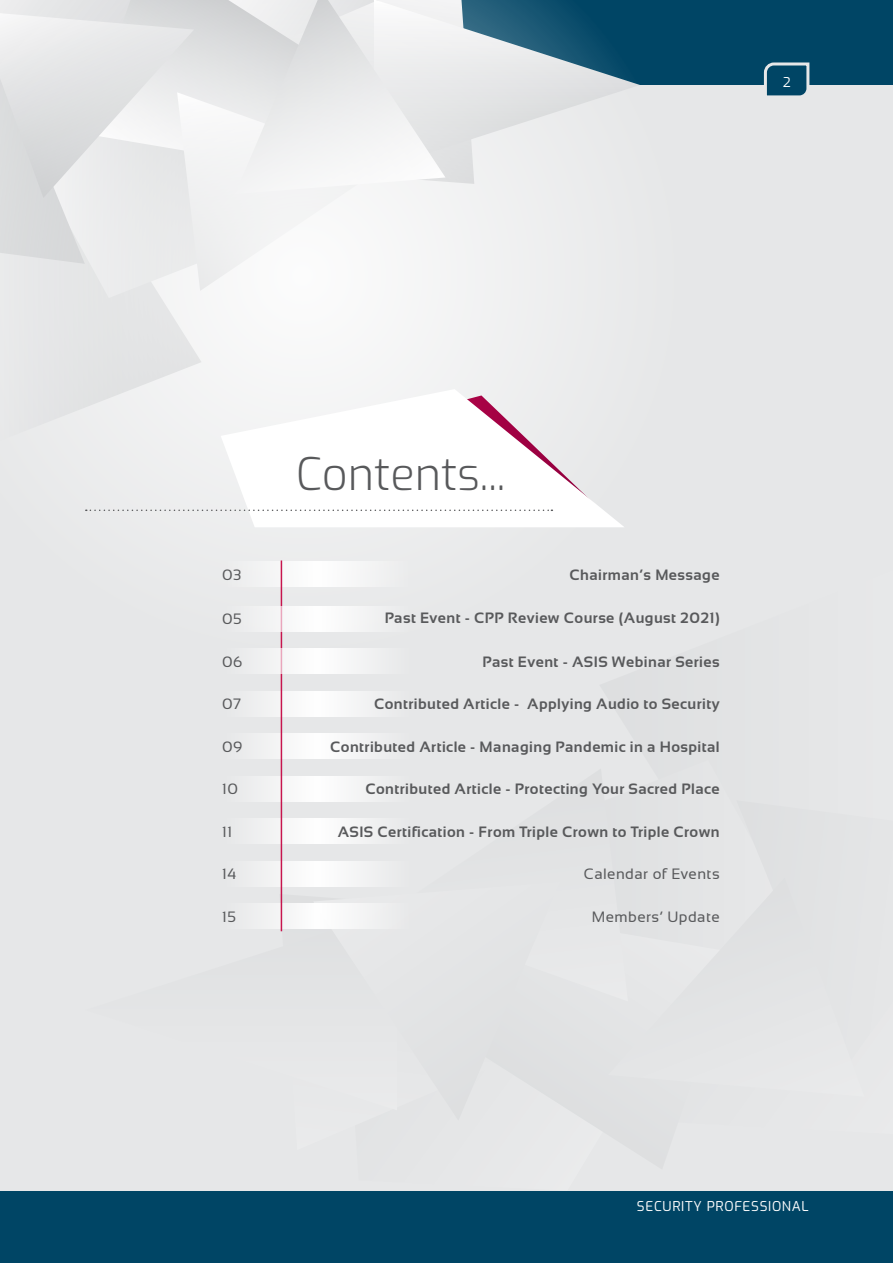
<style>
.page{position:relative;width:893px;height:1263px;background:#004565}
.page>*{position:absolute;margin:0;border:0;box-sizing:border-box;transform-origin:0 0}
.t1{font:300 45px "Exo";color:#58595b}
.t2{font:700 15px "Sansation";letter-spacing:.03em;color:#58595b}
.t3{font:15px "Sansation";letter-spacing:.03em;color:#58595b}
.t4{font:13.5px "Exo";letter-spacing:.05em;color:#fff}
</style>
<div class="page">
<div style="left:0;top:85px;width:893px;height:1106px;background:#e6e7e8"></div>
<svg style="left:0;top:0;width:640px;height:648px"></svg>
<svg style="left:763px;top:62px;width:47px;height:34px"></svg>
<svg style="left:221px;top:389px;width:404px;height:138px"></svg>
<svg style="left:86px;top:395px;width:522px;height:122px"></svg>
<div style="left:222px;top:904px;width:190px;height:25px;background:#f2f3f3"></div>
<div style="left:222px;top:561px;width:190px;height:26px;background:#f4f5f5"></div>
<div style="left:222px;top:691px;width:190px;height:25px;background:#f2f2f3"></div>
<div style="left:222px;top:733px;width:190px;height:26px;background:#f2f2f3"></div>
<div style="left:222px;top:776px;width:190px;height:25px;background:#f2f2f3"></div>
<div style="left:222px;top:819px;width:190px;height:25px;background:#f2f2f3"></div>
<div style="left:222px;top:861px;width:190px;height:26px;background:#f2f2f3"></div>
<hr style="left:281px;top:560px;width:1px;height:371px;background:#fff">
<div style="left:222px;top:606px;width:190px;height:25px;background:#f3f3f4"></div>
<div style="left:222px;top:648px;width:190px;height:26px;background:#f2f2f3"></div>
<p class="t4" style="left:783px;top:72px;width:10px">2</p>
<p class="t3" style="left:222px;top:566px;width:21px">03</p>
<p class="t3" style="left:222px;top:611px;width:21px">05</p>
<p class="t3" style="left:222px;top:653px;width:22px">06</p>
<h1 class="t1" style="left:296px;top:441px;width:211px">Contents...</h1>
<p class="t2" style="left:570px;top:566px;width:152px">Chairman’s Message</p>
<p class="t2" style="left:385px;top:609px;width:336px">Past Event - CPP Review Course (August 2021)</p>
<p class="t2" style="left:482px;top:653px;width:239px">Past Event - ASIS Webinar Series</p>
<p class="t2" style="left:374px;top:696px;width:347px">Contributed Article - Applying Audio to Security</p>
<p class="t2" style="left:330px;top:738px;width:391px">Contributed Article - Managing Pandemic in a Hospital</p>
<p class="t2" style="left:365px;top:781px;width:356px">Contributed Article - Protecting Your Sacred Place</p>
<p class="t2" style="left:338px;top:823px;width:384px">ASIS Certification - From Triple Crown to Triple Crown</p>
<p class="t3" style="left:584px;top:866px;width:137px">Calendar of Events</p>
<p class="t3" style="left:222px;top:696px;width:21px">07</p>
<p class="t3" style="left:222px;top:738px;width:22px">09</p>
<p class="t3" style="left:222px;top:781px;width:17px">10</p>
<p class="t3" style="left:222px;top:823px;width:11px">11</p>
<p class="t3" style="left:222px;top:866px;width:16px">14</p>
<p class="t3" style="left:222px;top:908px;width:15px">15</p>
<p class="t3" style="left:592px;top:908px;width:129px">Members’ Update</p>
<p class="t4" style="left:637px;top:1196px;width:173px">SECURITY PROFESSIONAL</p>
</div>
